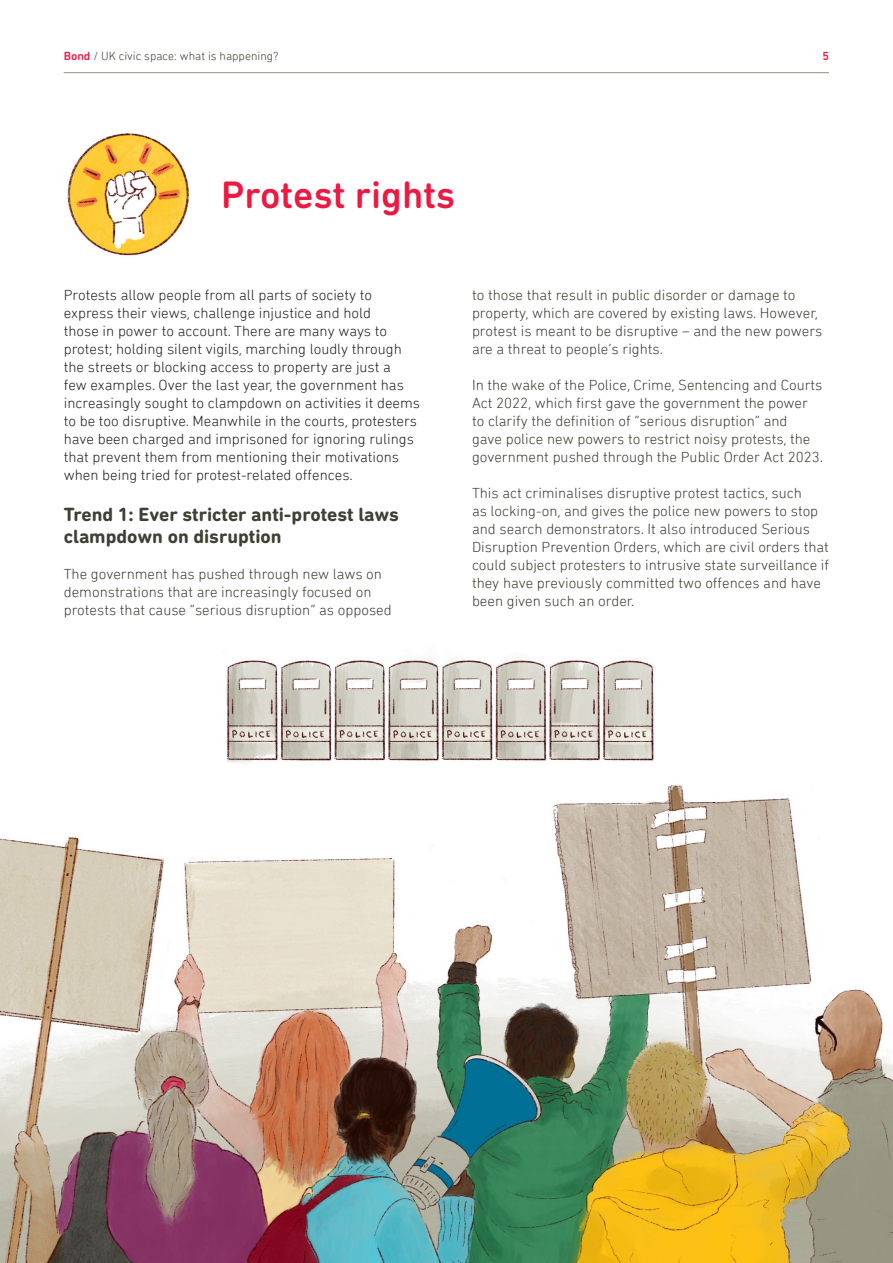
<style>
.page{position:relative;width:893px;height:1263px;background:#fff}
.page>*{position:absolute;margin:0;border:0;box-sizing:border-box;transform-origin:0 0}
.t1{font:500 39px "DIN Next Rounded LT Pro";color:#ed1943}
.t2{font:700 19.5px/22.5px "DIN Next Rounded LT Pro";color:#403f35}
.t3{font:300 15px/18px "DIN Next Rounded LT Pro";color:#3e3c32}
.t4{font:300 15px/18px "DIN Next Rounded LT Pro";color:#231f20}
.t5{font:300 12px "DIN Next Rounded LT Pro";color:#3e3c32}
.t6{font:500 12px "DIN Next Rounded LT Pro";color:#ed1943}
.s1{font-weight:500;color:#ed1943}
</style>
<div class="page">
<hr style="left:64px;top:72px;width:765px;height:1px;background:#95937f">
<img style="left:67px;top:133px;width:123px;height:123px">
<img style="left:226px;top:658px;width:428px;height:105px">
<img style="left:0;top:785px;width:893px;height:478px">
<p class="t5" style="left:64px;top:49px;width:216px"><span class="s1">Bond</span> / UK civic space: what is happening?</p>
<p class="t6" style="left:822px;top:49px;width:8px">5</p>
<p class="t1" style="left:221px;top:172px;width:236px">Protest rights</p>
<p class="t4" style="left:64px;top:286px;width:358px">Protests allow people from all parts of society to express their views, challenge injustice and hold<br>those in power to account. There are many ways to protest; holding silent vigils, marching loudly through the streets or blocking access to property are just a<br>few examples. Over the last year, the government has increasingly sought to clampdown on activities it deems to be too disruptive. Meanwhile in the courts, protesters have been charged and imprisoned for ignoring rulings that prevent them from mentioning their motivations when being tried for protest-related offences.</p>
<p class="t2" style="left:64px;top:503px;width:337px">Trend 1: Ever stricter anti-protest laws clampdown on disruption</p>
<p class="t3" style="left:64px;top:565px;width:329px">The government has pushed through new laws on demonstrations that are increasingly focused on protests that cause “serious disruption” as opposed</p>
<p class="t3" style="left:472px;top:286px;width:352px">to those that result in public disorder or damage to property, which are covered by existing laws. However, protest is meant to be disruptive – and the new powers are a threat to people’s rights.</p>
<p class="t3" style="left:472px;top:376px;width:352px">In the wake of the Police, Crime, Sentencing and Courts Act 2022, which first gave the government the power to clarify the definition of “serious disruption” and<br>gave police new powers to restrict noisy protests, the government pushed through the Public Order Act 2023.</p>
<p class="t3" style="left:472px;top:484px;width:359px">This act criminalises disruptive protest tactics, such<br>as locking-on, and gives the police new powers to stop and search demonstrators. It also introduced Serious Disruption Prevention Orders, which are civil orders that could subject protesters to intrusive state surveillance if they have previously committed two offences and have been given such an order.</p>
</div>
